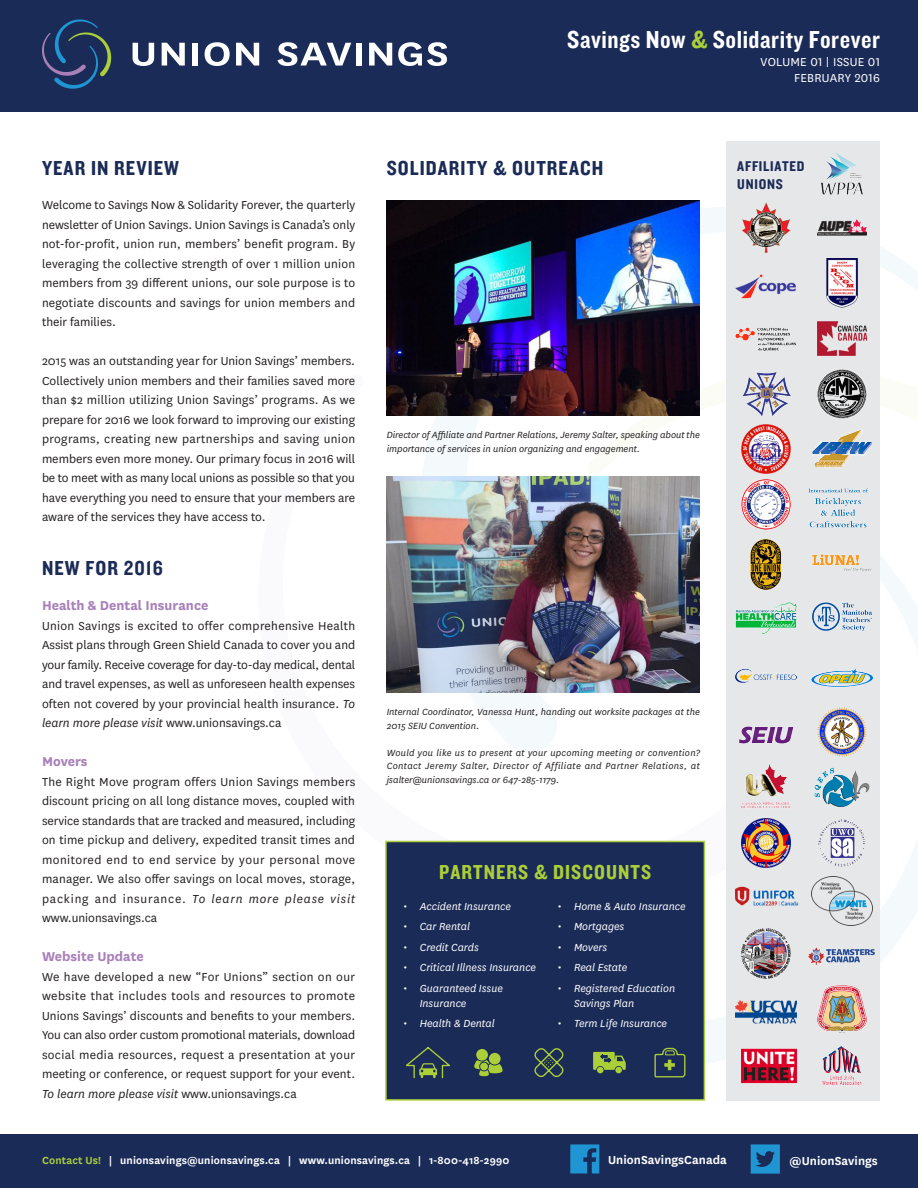
<style>
.page{position:relative;width:918px;height:1188px;background:#fff}
.page>*{position:absolute;margin:0;border:0;box-sizing:border-box;transform-origin:0 0}
.t1{font:25.5px "Knockout HTF50 Welterweight";letter-spacing:.02em;color:#fff}
.t2{font:21px "Knockout HTF50 Welterweight";letter-spacing:.05em;color:#1b2b57}
.t3{font:21px "Knockout HTF50 Welterweight";letter-spacing:.05em;color:#aacf39}
.Body_Copy{font:700 15px "National";color:#a880b9}
.t4{font:14.7px "Knockout HTF50 Welterweight";letter-spacing:.05em;color:#1b2b57}
.Body_Copy-2{font:13.5px/19.5px "National";color:#231f20;text-align:justify}
.Body_Copy-3{font:600 13.5px "National";letter-spacing:.005em;color:#fff}
.Body_Copy-4{font:13.5px "National";letter-spacing:.02em;color:#fff}
.Bullet_List{font:italic 12px/15px "National";color:#fff}
.Body_Copy-5{font:600 12px "National";letter-spacing:.015em;color:#fff}
.Captions{font:italic 10.5px/13.5px "National";color:#231f20}
.s1{color:#aacf39}
.s2{font-style:italic}
.s3{font-size:15px}
</style>
<div class="page">
<svg style="left:700px;top:205px;width:218px;height:162px"></svg>
<svg style="left:705px;top:919px;width:207px;height:153px"></svg>
<svg style="left:385px;top:373px;width:202px;height:468px"></svg>
<svg style="left:587px;top:367px;width:331px;height:552px"></svg>
<div style="left:727px;top:141px;width:153px;height:960px;background:#e6e7e9"></div>
<div style="left:0;top:0;width:918px;height:111px;background:#1b2b57"></div>
<img style="left:742px;top:203px;width:49px;height:49px">
<img style="left:742px;top:425px;width:49px;height:49px">
<img style="left:736px;top:669px;width:61px;height:14px">
<img style="left:736px;top:274px;width:60px;height:25px">
<img style="left:742px;top:480px;width:49px;height:49px">
<img style="left:739px;top:726px;width:54px;height:18px">
<img style="left:736px;top:327px;width:60px;height:24px">
<img style="left:750px;top:540px;width:32px;height:49px">
<img style="left:742px;top:764px;width:49px;height:45px">
<img style="left:735px;top:887px;width:64px;height:19px">
<img style="left:743px;top:372px;width:48px;height:44px">
<img style="left:736px;top:602px;width:61px;height:32px">
<img style="left:742px;top:818px;width:49px;height:49px">
<img style="left:742px;top:929px;width:49px;height:49px">
<img style="left:736px;top:1000px;width:61px;height:24px">
<img style="left:742px;top:1048px;width:55px;height:36px">
<img style="left:817px;top:219px;width:49px;height:17px">
<img style="left:812px;top:430px;width:59px;height:38px">
<img style="left:812px;top:668px;width:60px;height:19px">
<img style="left:826px;top:258px;width:32px;height:50px">
<img style="left:808px;top:488px;width:60px;height:39px">
<img style="left:817px;top:707px;width:49px;height:50px">
<img style="left:817px;top:321px;width:51px;height:35px">
<img style="left:812px;top:554px;width:59px;height:17px">
<img style="left:814px;top:767px;width:56px;height:40px">
<img style="left:812px;top:877px;width:60px;height:49px">
<img style="left:817px;top:369px;width:49px;height:49px">
<img style="left:812px;top:602px;width:59px;height:29px">
<img style="left:818px;top:819px;width:47px;height:47px">
<img style="left:808px;top:947px;width:67px;height:18px">
<img style="left:817px;top:985px;width:49px;height:48px">
<img style="left:822px;top:1046px;width:40px;height:39px">
<img style="left:821px;top:152px;width:42px;height:42px">
<div style="left:0;top:1134px;width:918px;height:54px;background:#1b2b57"></div>
<svg style="left:751px;top:1144px;width:29px;height:30px"></svg>
<svg style="left:570px;top:1144px;width:29px;height:29px"></svg>
<img style="left:387px;top:200px;width:313px;height:216px">
<img style="left:387px;top:477px;width:313px;height:215px">
<svg style="left:133px;top:43px;width:21px;height:23px"></svg>
<svg style="left:162px;top:43px;width:23px;height:23px"></svg>
<div style="left:193px;top:43px;width:5px;height:23px;background:#fff"></div>
<svg style="left:205px;top:42px;width:25px;height:24px"></svg>
<svg style="left:236px;top:43px;width:23px;height:23px"></svg>
<svg style="left:278px;top:42px;width:73px;height:24px"></svg>
<div style="left:356px;top:43px;width:6px;height:23px;background:#fff"></div>
<svg style="left:369px;top:43px;width:23px;height:23px"></svg>
<svg style="left:398px;top:42px;width:49px;height:24px"></svg>
<svg style="left:42px;top:19px;width:69px;height:70px"></svg>
<div style="left:385px;top:841px;width:320px;height:260px;background:#1b2b57;border:2px solid #aacf39"></div>
<svg style="left:405px;top:1047px;width:45px;height:32px"></svg>
<svg style="left:654px;top:1047px;width:32px;height:31px"></svg>
<div style="left:476px;top:1049px;width:12px;height:12px;background:#aacf39;border-radius:50%"></div>
<div style="left:489px;top:1053px;width:12px;height:12px;background:#aacf39;border-radius:50%"></div>
<svg style="left:474px;top:1060px;width:29px;height:16px"></svg>
<svg style="left:534px;top:1048px;width:30px;height:30px"></svg>
<svg style="left:593px;top:1052px;width:33px;height:21px"></svg>
<p class="t1" style="left:567px;top:26px;width:314px">Savings Now <span class="s1">&amp;</span> Solidarity Forever</p>
<p class="Body_Copy-4" style="left:761px;top:53px;width:121px">VOLUME 01 | ISSUE 01</p>
<p class="Body_Copy-4" style="left:794px;top:69px;width:87px">FEBRUARY 2016</p>
<p class="t2" style="left:42px;top:157px;width:139px">YEAR IN REVIEW</p>
<p class="Body_Copy-2" style="left:42px;top:195px;width:315px">Welcome to Savings Now &amp; Solidarity Forever, the quarterly newsletter of Union Savings. Union Savings is Canada’s only not-for-profit, union run, members’ benefit program. By leveraging the collective strength of over 1 million union members from 39 different unions, our sole purpose is to negotiate discounts and savings for union members and their families.</p>
<p class="Body_Copy-2" style="left:42px;top:351px;width:315px">2015 was an outstanding year for Union Savings’ members.<br>Collectively union members and their families saved more than $2 million utilizing Union Savings’ programs. As we prepare for 2016 we look forward to improving our existing programs, creating new partnerships and saving union members even more money. Our primary focus in 2016 will be to meet with as many local unions as possible so that you have everything you need to ensure that your members are aware of the services they have access to.</p>
<p class="t2" style="left:42px;top:558px;width:122px">NEW FOR 2016</p>
<p class="Body_Copy" style="left:42px;top:595px;width:168px">Health &amp; Dental Insurance</p>
<p class="Body_Copy-2" style="left:42px;top:615px;width:315px">Union Savings is excited to offer comprehensive Health Assist plans through Green Shield Canada to cover you and your family. Receive coverage for day-to-day medical, dental and travel expenses, as well as unforeseen health expenses often not covered by your provincial health insurance. <span class="s2">To learn more please visit</span> www.unionsavings.ca</p>
<p class="Body_Copy" style="left:42px;top:751px;width:47px">Movers</p>
<p class="Body_Copy-2" style="left:42px;top:771px;width:315px">The Right Move program offers Union Savings members discount pricing on all long distance moves, coupled with service standards that are tracked and measured, including on time pickup and delivery, expedited transit times and monitored end to end service by your personal move manager. We also offer savings on local moves, storage, packing and insurance. <span class="s2">To learn more please visit </span>www.unionsavings.ca</p>
<p class="Body_Copy" style="left:42px;top:946px;width:103px">Website Update</p>
<p class="Body_Copy-2" style="left:42px;top:966px;width:315px">We have developed a new “For Unions” section on our website that includes tools and resources to promote Unions Savings’ discounts and benefits to your members.<br>You can also order custom promotional materials, download social media resources, request a presentation at your meeting or conference, or request support for your event.<br><span class="s2">To learn more please visit</span> www.unionsavings.ca</p>
<p class="t2" style="left:387px;top:157px;width:218px">SOLIDARITY &amp; OUTREACH</p>
<p class="Captions" style="left:387px;top:428px;width:315px">Director of Affiliate and Partner Relations, Jeremy Salter, speaking about the importance of services in union organizing and engagement.</p>
<p class="Captions" style="left:387px;top:705px;width:315px">Internal Coordinator, Vanessa Hunt, handing out worksite packages at the<br>2015 SEIU Convention.</p>
<p class="Captions" style="left:387px;top:746px;width:315px;text-align:justify">Would you like us to present at your upcoming meeting or convention?<br>Contact Jeremy Salter, Director of Affiliate and Partner Relations, at jsalter@unionsavings.ca or 647-285-1179.</p>
<p class="t3" style="left:439px;top:861px;width:214px">PARTNERS &amp; DISCOUNTS</p>
<p class="Bullet_List" style="left:403px;top:898px;width:109px"><span class="s3">•</span> Accident Insurance</p>
<p class="Bullet_List" style="left:403px;top:919px;width:68px"><span class="s3">•</span> Car Rental</p>
<p class="Bullet_List" style="left:403px;top:939px;width:77px"><span class="s3">•</span> Credit Cards</p>
<p class="Bullet_List" style="left:403px;top:960px;width:134px"><span class="s3">•</span> Critical Illness Insurance</p>
<p class="Bullet_List" style="left:420px;top:980px;width:85px;text-indent:-16px"><span class="s3">•</span> Guaranteed Issue<br>Insurance</p>
<p class="Bullet_List" style="left:403px;top:1015px;width:93px"><span class="s3">•</span> Health &amp; Dental</p>
<p class="Bullet_List" style="left:558px;top:898px;width:130px"><span class="s3">•</span> Home &amp; Auto Insurance</p>
<p class="Bullet_List" style="left:558px;top:919px;width:68px"><span class="s3">•</span> Mortgages</p>
<p class="Bullet_List" style="left:558px;top:939px;width:51px"><span class="s3">•</span> Movers</p>
<p class="Bullet_List" style="left:558px;top:960px;width:71px"><span class="s3">•</span> Real Estate</p>
<p class="Bullet_List" style="left:574px;top:980px;width:103px;text-indent:-16px"><span class="s3">•</span> Registered Education<br>Savings Plan</p>
<p class="Bullet_List" style="left:558px;top:1015px;width:111px"><span class="s3">•</span> Term Life Insurance</p>
<p class="t4" style="left:737px;top:158px;width:69px">AFFILIATED</p>
<p class="t4" style="left:737px;top:176px;width:47px">UNIONS</p>
<p class="Body_Copy-5" style="left:42px;top:1152px;width:469px"><span class="s1">Contact Us!</span> | unionsavings@unionsavings.ca | www.unionsavings.ca | 1-800-418-2990</p>
<p class="Body_Copy-3" style="left:608px;top:1151px;width:120px">UnionSavingsCanada</p>
<p class="Body_Copy-3" style="left:790px;top:1151px;width:90px">@UnionSavings</p>
</div>
